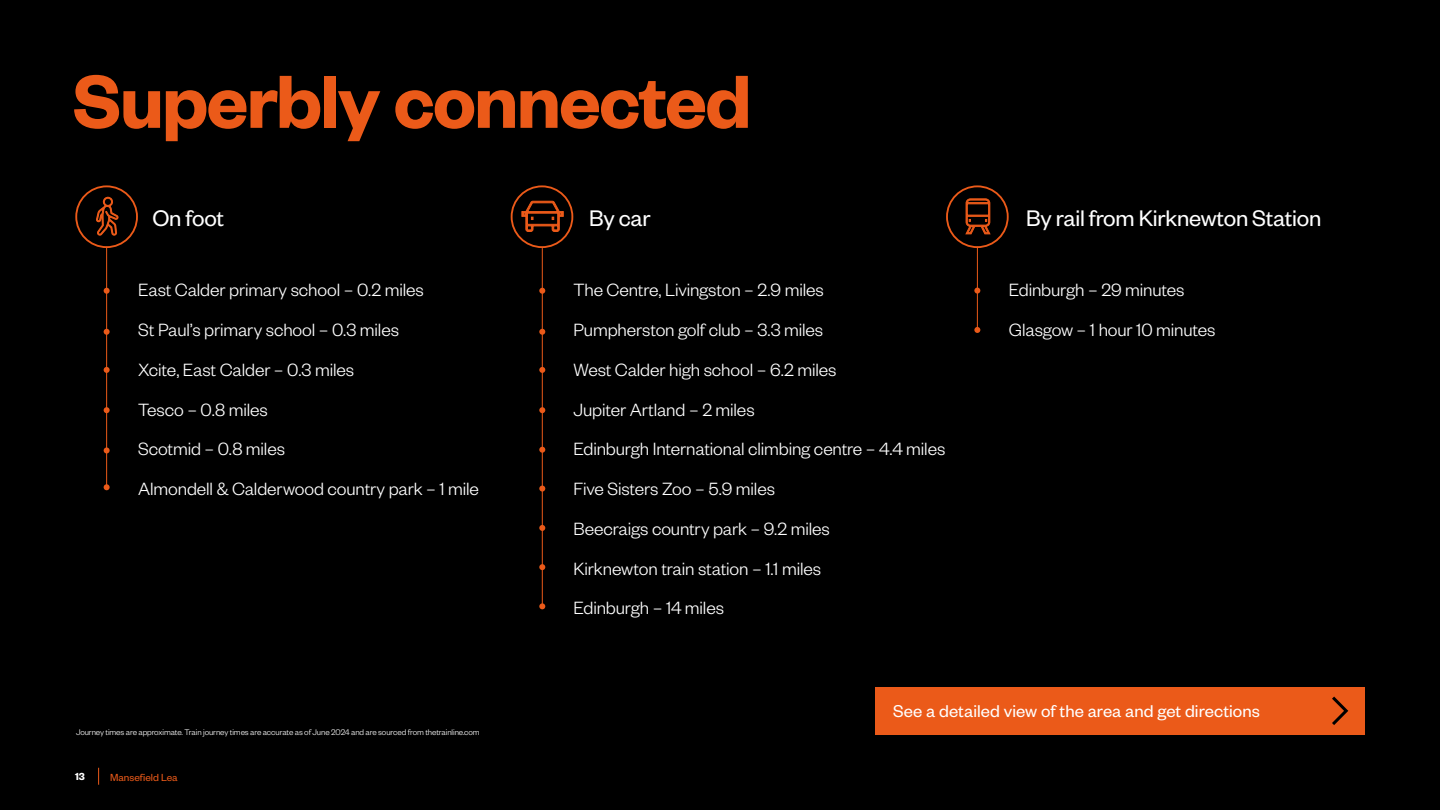
<style>
.page{position:relative;width:1440px;height:810px;background:#000}
.page>*{position:absolute;margin:0;border:0;box-sizing:border-box;transform-origin:0 0}
.t1{font:82.5px "Founders Grotesk Sm Bd";letter-spacing:-.02em;color:#eb5a19}
.t2{font:24.75px "Founders Grotesk";letter-spacing:-.01em;color:#fff}
.t3{font:300 19.5px "Founders Grotesk";letter-spacing:-.005em;color:#fff}
.Body_Charcoal{font:18.75px "Founders Grotesk";letter-spacing:.005em;color:#fff}
.t4{font:11.25px "Founders Grotesk";color:#eb5a19}
.t5{font:11.25px "Founders Grotesk Sm Bd";color:#fff}
.t6{font:300 9px "Founders Grotesk";letter-spacing:-.01em;color:#fff}
</style>
<div class="page">
<svg style="left:98px;top:768px;width:1px;height:17px"></svg>
<div style="left:875px;top:687px;width:490px;height:47px;background:#eb5a19"></div>
<svg style="left:1332px;top:696px;width:17px;height:29px"></svg>
<div style="left:511px;top:185px;width:62px;height:63px;border:2px solid #eb5a19;border-radius:50%"></div>
<div style="left:75px;top:185px;width:63px;height:63px;border:2px solid #eb5a19;border-radius:50%"></div>
<svg style="left:96px;top:197px;width:22px;height:39px"></svg>
<hr style="left:542px;top:248px;width:1px;height:359px;background:#eb5a19">
<hr style="left:977px;top:247px;width:1px;height:84px;background:#eb5a19">
<svg style="left:539px;top:288px;width:6px;height:6px"></svg>
<svg style="left:974px;top:288px;width:6px;height:6px"></svg>
<svg style="left:539px;top:329px;width:6px;height:6px"></svg>
<svg style="left:974px;top:327px;width:6px;height:6px"></svg>
<svg style="left:539px;top:367px;width:6px;height:6px"></svg>
<svg style="left:539px;top:407px;width:6px;height:6px"></svg>
<svg style="left:539px;top:447px;width:6px;height:6px"></svg>
<svg style="left:539px;top:486px;width:6px;height:6px"></svg>
<svg style="left:539px;top:525px;width:6px;height:6px"></svg>
<svg style="left:539px;top:603px;width:6px;height:6px"></svg>
<svg style="left:539px;top:564px;width:6px;height:6px"></svg>
<div style="left:946px;top:185px;width:63px;height:63px;border:2px solid #eb5a19;border-radius:50%"></div>
<svg style="left:965px;top:198px;width:26px;height:36px"></svg>
<svg style="left:521px;top:201px;width:43px;height:31px"></svg>
<hr style="left:106px;top:247px;width:1px;height:241px;background:#eb5a19">
<svg style="left:104px;top:288px;width:6px;height:6px"></svg>
<svg style="left:104px;top:329px;width:6px;height:6px"></svg>
<svg style="left:104px;top:367px;width:6px;height:6px"></svg>
<svg style="left:104px;top:407px;width:6px;height:6px"></svg>
<svg style="left:104px;top:484px;width:6px;height:6px"></svg>
<svg style="left:104px;top:447px;width:6px;height:6px"></svg>
<p class="t1" style="left:72px;top:49px;width:681px">Superbly connected</p>
<p class="t2" style="left:152px;top:203px;width:73px">On foot</p>
<p class="t3" style="left:138px;top:278px;width:287px">East Calder primary school – 0.2 miles</p>
<p class="t3" style="left:138px;top:318px;width:262px">St Paul’s primary school – 0.3 miles</p>
<p class="t3" style="left:138px;top:358px;width:217px">Xcite, East Calder – 0.3 miles</p>
<p class="t3" style="left:138px;top:398px;width:131px">Tesco – 0.8 miles</p>
<p class="t3" style="left:138px;top:437px;width:148px">Scotmid – 0.8 miles</p>
<p class="t3" style="left:138px;top:477px;width:342px">Almondell &amp; Calderwood country park – 1 mile</p>
<p class="t2" style="left:589px;top:203px;width:63px">By car</p>
<p class="t3" style="left:574px;top:278px;width:252px">The Centre, Livingston – 2.9 miles</p>
<p class="t3" style="left:574px;top:318px;width:251px">Pumpherston golf club – 3.3 miles</p>
<p class="t3" style="left:574px;top:358px;width:264px">West Calder high school – 6.2 miles</p>
<p class="t3" style="left:574px;top:398px;width:183px">Jupiter Artland – 2 miles</p>
<p class="t3" style="left:574px;top:437px;width:373px">Edinburgh International climbing centre – 4.4 miles</p>
<p class="t3" style="left:574px;top:477px;width:203px">Five Sisters Zoo – 5.9 miles</p>
<p class="t3" style="left:574px;top:517px;width:258px">Beecraigs country park – 9.2 miles</p>
<p class="t3" style="left:574px;top:557px;width:249px">Kirknewton train station – 1.1 miles</p>
<p class="t3" style="left:574px;top:596px;width:152px">Edinburgh – 14 miles</p>
<p class="t2" style="left:1026px;top:203px;width:297px">By rail from Kirknewton Station</p>
<p class="t3" style="left:1009px;top:278px;width:177px">Edinburgh – 29 minutes</p>
<p class="t3" style="left:1009px;top:318px;width:208px">Glasgow – 1 hour 10 minutes</p>
<p class="t6" style="left:76px;top:727px;width:405px">Journey times are approximate. Train journey times are accurate as of June 2024 and are sourced from thetrainline.com</p>
<p class="t5" style="left:75px;top:770px;width:11px">13</p>
<p class="t4" style="left:110px;top:770px;width:69px">Mansefield Lea</p>
<p class="Body_Charcoal" style="left:893px;top:699px;width:368px">See a detailed view of the area and get directions</p>
</div>
